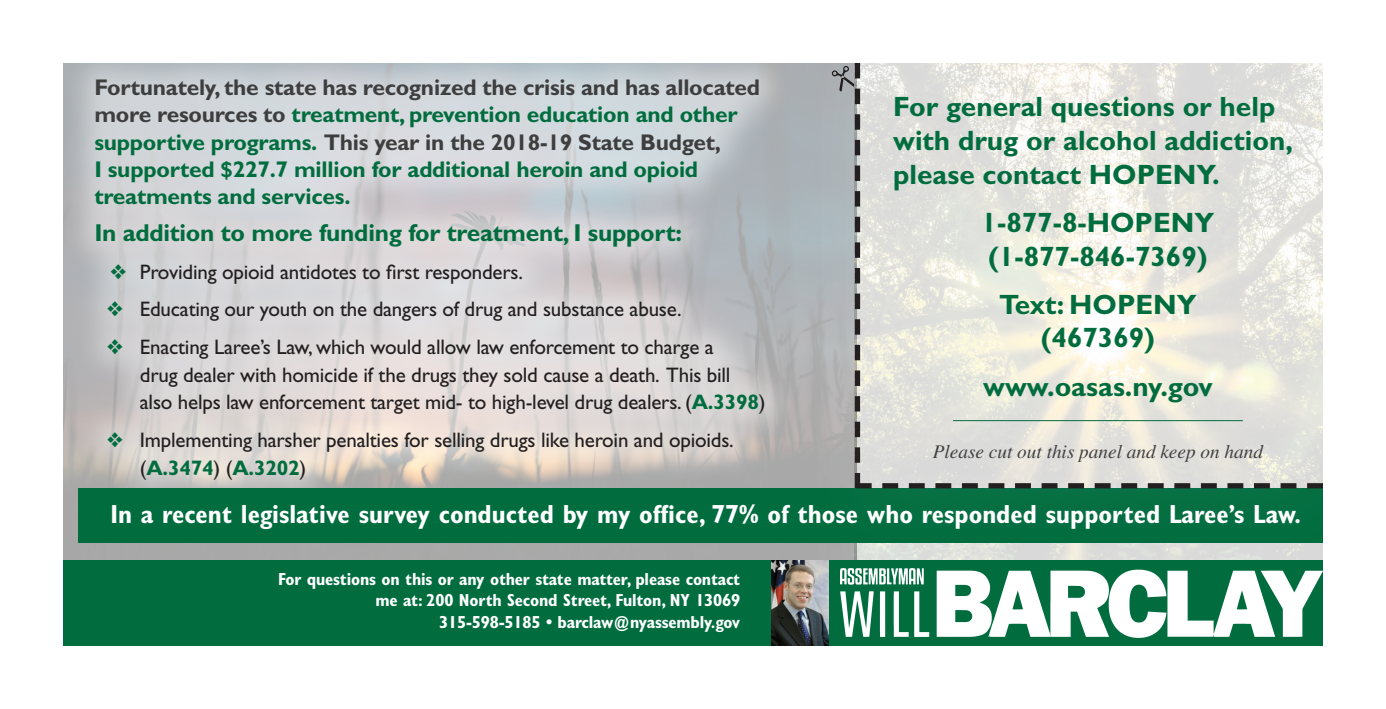
<style>
.page{position:relative;width:1386px;height:709px;background:#fff}
.page>*{position:absolute;margin:0;border:0;box-sizing:border-box;transform-origin:0 0}
.t1{font:700 28px/33.6px "Gill Sans";color:#016d3f}
.Paragraph_Style_2{font:700 condensed 26.25px "Gill Sans";color:#fff}
.t2{font:700 24.5px "Gill Sans";letter-spacing:-.01em;color:#016d3f}
.t3{font:700 22.75px/27.3px "Gill Sans";letter-spacing:-.01em;color:#016d3f}
.Paragraph_Style_2-2{font:21px/27.8px "Gill Sans";letter-spacing:-.01em;color:#231f20}
.t4{font:italic 19.25px "Times";color:#3e3e3f}
.t5{font:700 condensed 17.5px/21px "Gill Sans";letter-spacing:-.01em;color:#fff;text-align:right}
.s1{color:#3e3e3f}
.s2{color:#016d3f}
.s3{font-weight:700;color:#016d3f}
</style>
<div class="page">
<div style="left:63px;top:514px;width:726px;height:46px;background:#a8a8a8"></div>
<div style="left:63px;top:560px;width:1260px;height:86px;background:#016d3f"></div>
<img style="left:772px;top:561px;width:56px;height:85px">
<img style="left:840px;top:568px;width:483px;height:70px">
<div style="left:61px;top:45px;width:737px;height:469px;background:#fff;opacity:.46"></div>
<div style="left:790px;top:9px;width:135px;height:533px;background:#fff;opacity:.75"></div>
<div style="left:79px;top:488px;width:1244px;height:55px;background:#016d3f"></div>
<div style="left:802px;top:418px;width:575px;height:135px;background:#fff;opacity:.75"></div>
<svg style="left:832px;top:63px;width:491px;height:425px;background:#e2e1db"></svg>
<p class="t3" style="left:94px;top:74px;width:667px"><span class="s1">Fortunately, the state has recognized the crisis and has allocated more resources to</span> treatment, prevention education and other supportive programs. <span class="s1">This year in the 2018-19 State Budget,<br></span>I supported $227.7 million for additional heroin and opioid treatments and services.</p>
<p class="t2" style="left:94px;top:219px;width:589px">In addition to more funding for treatment, I support:</p>
<p class="Paragraph_Style_2-2" style="left:110px;top:258px;width:414px"><span class="s2">❖</span> Providing opioid antidotes to first responders.</p>
<p class="Paragraph_Style_2-2" style="left:107px;top:295px;width:576px"><span class="s2">❖</span> Educating our youth on the dangers of drug and substance abuse.</p>
<p class="Paragraph_Style_2-2" style="left:140px;top:333px;width:627px;text-indent:-33px"><span class="s2">❖</span> Enacting Laree’s Law, which would allow law enforcement to charge a<br>drug dealer with homicide if the drugs they sold cause a death. This bill also helps law enforcement target mid- to high-level drug dealers. (<span class="s3">A.3398</span>)</p>
<p class="Paragraph_Style_2-2" style="left:140px;top:426px;width:596px;text-indent:-33px"><span class="s2">❖</span> Implementing harsher penalties for selling drugs like heroin and opioids. (<span class="s3">A.3474</span>) (<span class="s3">A.3202</span>)</p>
<p class="t1" style="left:893px;top:90px;width:401px">For general questions or help with drug or alcohol addiction, please contact HOPENY.</p>
<p class="t1" style="left:982px;top:206px;width:234px">1-877-8-HOPENY (1-877-846-7369)</p>
<p class="t1" style="left:999px;top:287px;width:199px;text-align:center">Text: HOPENY (467369)</p>
<p class="t1" style="left:983px;top:369px;width:231px">www.oasas.ny.gov</p>
<p class="t4" style="left:933px;top:440px;width:332px">Please cut out this panel and keep on hand</p>
<p class="Paragraph_Style_2" style="left:111px;top:499px;width:1192px">In a recent legislative survey conducted by my office, 77% of those who responded supported Laree’s Law.</p>
<p class="t5" style="left:278px;top:568px;width:464px">For questions on this or any other state matter, please contact me at: 200 North Second Street, Fulton, NY 13069</p>
<p class="t5" style="left:439px;top:611px;width:302px">315-598-5185 • barclaw@nyassembly.gov</p>
</div>
